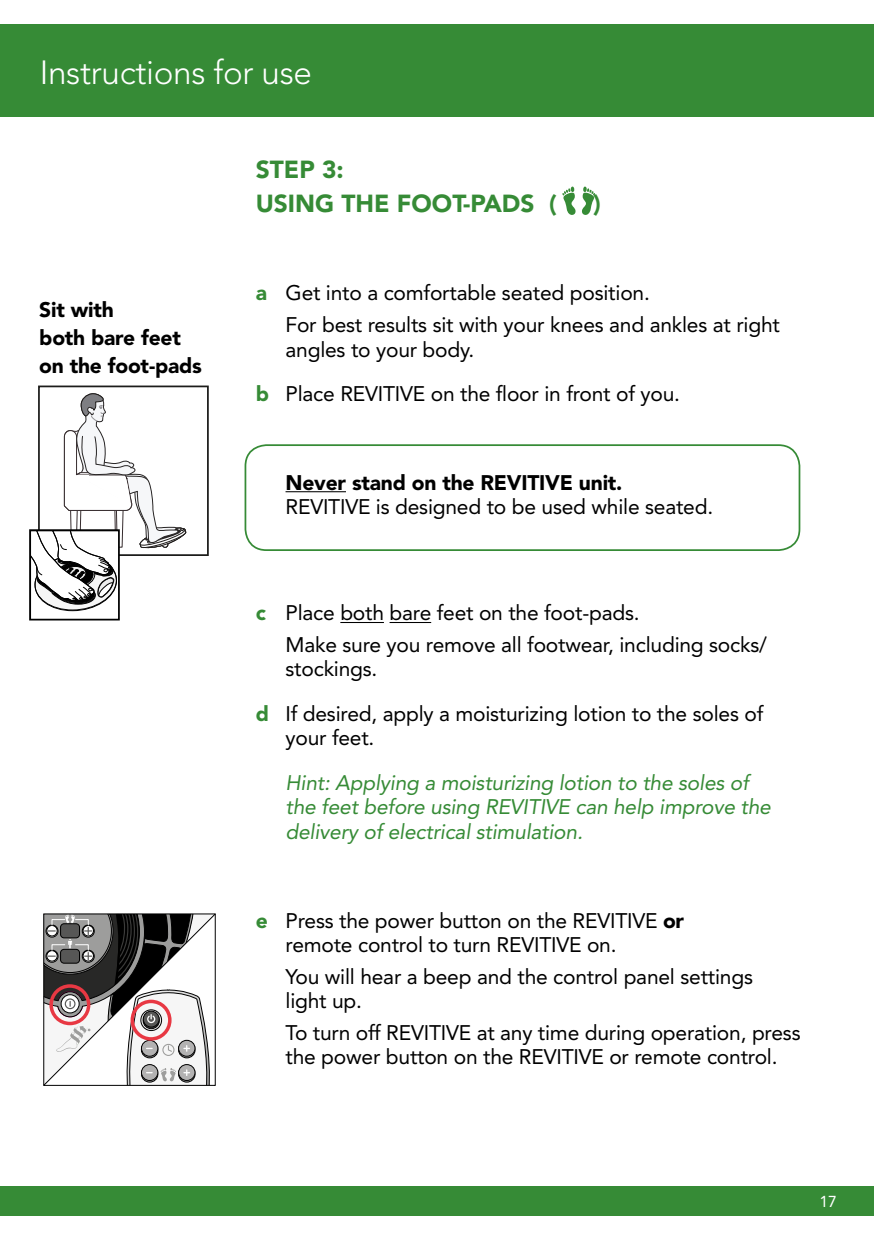
<style>
.page{position:relative;width:874px;height:1241px;background:#fff}
.page>*{position:absolute;margin:0;border:0;box-sizing:border-box;transform-origin:0 0}
.t1{font:300 33.25px "Avenir LT";letter-spacing:-.01em;color:#fff}
.t2{font:900 24.5px/33.2px "Avenir LT";color:#368b36}
.t3{font:21px/24.5px "Avenir LT";letter-spacing:-.01em;color:#000}
.t4{font:italic 21px/24.5px "Avenir LT";letter-spacing:-.01em;color:#368b36}
.t5{font:900 21px/28px "Avenir LT";letter-spacing:-.01em;color:#000}
.t6{font:15.75px "Avenir LT";color:#fff}
.s1{font-weight:900;color:#368b36}
.s2{font-weight:900}
</style>
<div class="page">
<div style="left:0;top:1186px;width:873px;height:29px;background:#368b36"></div>
<div style="left:0;top:25px;width:873px;height:92px;background:#368b36"></div>
<div style="left:38px;top:385px;width:171px;height:171px;border:2px solid #1d1d1b"></div>
<hr style="left:285px;top:491px;width:61px;height:1px;background:#000">
<hr style="left:340px;top:622px;width:44px;height:1px;background:#000">
<hr style="left:389px;top:622px;width:42px;height:1px;background:#000">
<svg style="left:32px;top:393px;width:155px;height:219px"></svg>
<div style="left:29px;top:529px;width:91px;height:91px;border:2px solid #000"></div>
<svg style="left:562px;top:186px;width:33px;height:29px"></svg>
<svg style="left:45px;top:915px;width:168px;height:168px"></svg>
<div style="left:43px;top:913px;width:172px;height:172px;border:1px solid #000"></div>
<div style="left:49px;top:984px;width:41px;height:41px;border:4px solid #e83843;border-radius:50%"></div>
<div style="left:130px;top:999px;width:41px;height:41px;border:4px solid #e83843;border-radius:50%"></div>
<div style="left:244px;top:444px;width:556px;height:107px;border:2px solid #368b36;border-radius:21px"></div>
<h1 class="t1" style="left:40px;top:53px;width:274px">Instructions for use</h1>
<p class="t2" style="left:255px;top:153px;width:302px">STEP 3:<br>USING THE FOOT-PADS (</p>
<p class="t2" style="left:592px;top:186px;width:9px">)</p>
<p class="t5" style="left:39px;top:295px;width:164px">Sit with<br>both bare feet on the foot-pads</p>
<p class="t3" style="left:285px;top:277px;width:495px;line-height:31.5px;text-indent:-30px"><span class="s1">a</span> Get into a comfortable seated position.<br>For best results sit with your knees and ankles at right</p>
<p class="t3" style="left:255px;top:327px;width:425px;line-height:44.3px;text-indent:30px">angles to your body.<br><span class="s1">b</span> Place REVITIVE on the floor in front of you.</p>
<p class="t5" style="left:285px;top:468px;width:338px">Never stand on the REVITIVE unit.</p>
<p class="t3" style="left:285px;top:494px;width:429px">REVITIVE is designed to be used while seated.</p>
<p class="t3" style="left:285px;top:597px;width:482px;line-height:31.5px;text-indent:-30px"><span class="s1">c</span> Place both bare feet on the foot-pads.<br>Make sure you remove all footwear, including socks/</p>
<p class="t3" style="left:255px;top:647px;width:509px;line-height:44.3px;text-indent:30px">stockings.<br><span class="s1">d</span> If desired, apply a moisturizing lotion to the soles of</p>
<p class="t3" style="left:285px;top:725px;width:90px">your feet.</p>
<p class="t4" style="left:285px;top:770px;width:486px">Hint: Applying a moisturizing lotion to the soles of the feet before using REVITIVE can help improve the delivery of electrical stimulation.</p>
<p class="t3" style="left:285px;top:908px;width:400px;text-indent:-30px"><span class="s1">e</span> Press the power button on the REVITIVE <span class="s2">or </span>remote control to turn REVITIVE on.</p>
<p class="t3" style="left:285px;top:964px;width:468px">You will hear a beep and the control panel settings light up.</p>
<p class="t3" style="left:285px;top:1020px;width:516px">To turn off REVITIVE at any time during operation, press the power button on the REVITIVE or remote control.</p>
<p class="t6" style="left:819px;top:1191px;width:19px">17</p>
</div>
